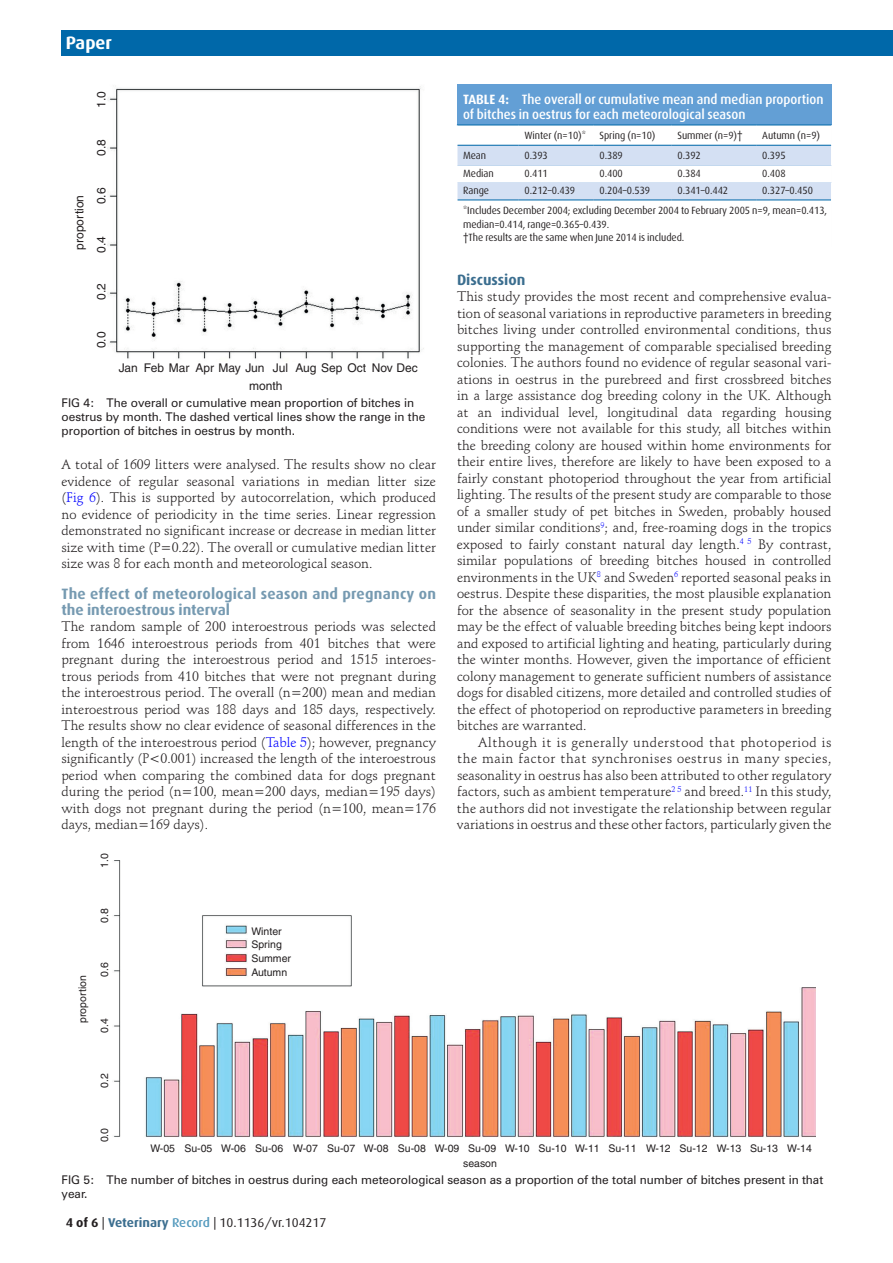
<style>
.page{position:relative;width:893px;height:1263px;background:#fff}
.page>*{position:absolute;margin:0;border:0;box-sizing:border-box;transform-origin:0 0}
.t1{font:700 18px "Dax";color:#fff}
.t2{font:700 15px/15.8px "Dax";letter-spacing:.01em;color:#769ab1}
.t3{font:700 15px "Dax";color:#3b6e8f}
.t4{font:13.5px/16.5px "Schneidler BT";color:#231f20;text-align:justify}
.t5{font:500 13.5px/15px "Dax";color:#fff;scale:.95 1}
.t6{font:12.75px "Dax";color:#231f20}
.t7{font:12px/14.2px "Zurich BT";color:#231f20}
.t8{font:12px/17.9px "Helvetica";color:#231f20;text-align:center}
.t9{font:10.5px/20.2px "Dax";letter-spacing:-.005em;color:#231f20;scale:.95 1}
.t10{font:10.5px/14.2px "Helvetica";color:#231f20}
.s1{color:#00f}
.s2{font-weight:700}
.s3{font-weight:700;color:#3b6e8f}
.s4{font-weight:500;color:#569bbe}
</style>
<div class="page">
<div style="left:62px;top:30px;width:831px;height:25px;background:#0068a9"></div>
<img style="left:107px;top:86px;width:317px;height:273px">
<img style="left:113px;top:860px;width:703px;height:278px">
<div style="left:457px;top:85px;width:374px;height:162px;background:#639fd5"></div>
<div style="left:458px;top:201px;width:373px;height:46px;background:#fff"></div>
<hr style="left:457px;top:200px;width:61px;height:1px;background:#0068a9">
<hr style="left:518px;top:200px;width:75px;height:1px;background:#0068a9">
<hr style="left:593px;top:200px;width:78px;height:1px;background:#0068a9">
<hr style="left:671px;top:200px;width:85px;height:1px;background:#0068a9">
<hr style="left:756px;top:200px;width:75px;height:1px;background:#0068a9">
<hr style="left:457px;top:200px;width:1px;height:47px;background:#fff">
<svg style="left:457px;top:125px;width:375px;height:75px;background:#e2ebf6"></svg>
<h1 class="t1" style="left:66px;top:33px;width:48px">Paper</h1>
<p class="t8" style="left:92px;top:108px;width:18px;rotate:-90deg">1.0</p>
<p class="t8" style="left:92px;top:156px;width:18px;rotate:-90deg">0.8</p>
<p class="t8" style="left:70px;top:250px;width:56px;rotate:-90deg">proportion</p>
<p class="t8" style="left:92px;top:204px;width:18px;rotate:-90deg">0.6</p>
<p class="t8" style="left:92px;top:253px;width:18px;rotate:-90deg">0.4</p>
<p class="t8" style="left:92px;top:300px;width:18px;rotate:-90deg">0.2</p>
<p class="t8" style="left:92px;top:348px;width:18px;rotate:-90deg">0.0</p>
<p class="t8" style="left:119px;top:359px;width:301px">Jan Feb Mar Apr May Jun Jul Aug Sep Oct Nov Dec month</p>
<p class="t7" style="left:62px;top:395px;width:365px">FIG 4: The overall or cumulative mean proportion of bitches in oestrus by month. The dashed vertical lines show the range in the proportion of bitches in oestrus by month.</p>
<p class="t4" style="left:62px;top:456px;width:376px">A total of 1609 litters were analysed. The results show no clear evidence of regular seasonal variations in median litter size (<span class="s1">Fig 6</span>). This is supported by autocorrelation, which produced no evidence of periodicity in the time series. Linear regression demonstrated no significant increase or decrease in median litter size with time (P=0.22). The overall or cumulative median litter size was 8 for each month and meteorological season.</p>
<p class="t2" style="left:62px;top:586px;width:376px">The effect of meteorological season and pregnancy on the interoestrous interval</p>
<p class="t4" style="left:62px;top:618px;width:376px">The random sample of 200 interoestrous periods was selected from 1646 interoestrous periods from 401 bitches that were pregnant during the interoestrous period and 1515 interoes&shy;trous periods from 410 bitches that were not pregnant during the interoestrous period. The overall (n=200) mean and median interoestrous period was 188 days and 185 days, respectively.<br>The results show no clear evidence of seasonal differences in the length of the interoestrous period (<span class="s1">Table 5</span>); however, pregnancy significantly (P&lt;0.001) increased the length of the interoestrous period when comparing the combined data for dogs pregnant during the period (n=100, mean=200 days, median=195 days) with dogs not pregnant during the period (n=100, mean=176 days, median=169 days).</p>
<p class="t10" style="left:97px;top:868px;width:16px;rotate:-90deg">1.0</p>
<p class="t10" style="left:97px;top:923px;width:16px;rotate:-90deg">0.8</p>
<p class="t10" style="left:75px;top:1023px;width:49px;rotate:-90deg">proportion</p>
<p class="t10" style="left:97px;top:977px;width:16px;rotate:-90deg">0.6</p>
<p class="t10" style="left:97px;top:1032px;width:16px;rotate:-90deg">0.4</p>
<p class="t10" style="left:97px;top:1088px;width:16px;rotate:-90deg">0.2</p>
<p class="t10" style="left:97px;top:1142px;width:16px;rotate:-90deg">0.0</p>
<p class="t10" style="left:251px;top:924px;width:32px">Winter</p>
<p class="t10" style="left:251px;top:937px;width:41px">Spring<br>Summer<br>Autumn</p>
<p class="t5" style="left:463px;top:92px;width:381px"><span class="s2">TABLE 4:</span> The overall or cumulative mean and median proportion of bitches in oestrus for each meteorological season</p>
<p class="t9" style="left:524px;top:126px;width:66px">Winter (n=10)*</p>
<p class="t9" style="left:599px;top:126px;width:60px">Spring (n=10)</p>
<p class="t9" style="left:677px;top:126px;width:70px">Summer (n=9)†</p>
<p class="t9" style="left:762px;top:126px;width:62px">Autumn (n=9)</p>
<p class="t9" style="left:463px;top:146px;width:26px">Mean</p>
<p class="t9" style="left:524px;top:146px;width:26px">0.393</p>
<p class="t9" style="left:599px;top:146px;width:26px">0.389</p>
<p class="t9" style="left:677px;top:146px;width:26px">0.392</p>
<p class="t9" style="left:762px;top:146px;width:26px">0.395</p>
<p class="t9" style="left:463px;top:163px;width:34px">Median</p>
<p class="t9" style="left:524px;top:163px;width:26px">0.411</p>
<p class="t9" style="left:599px;top:163px;width:26px">0.400</p>
<p class="t9" style="left:677px;top:163px;width:26px">0.384</p>
<p class="t9" style="left:762px;top:163px;width:26px">0.408</p>
<p class="t9" style="left:463px;top:180px;width:29px">Range</p>
<p class="t9" style="left:524px;top:180px;width:55px">0.212–0.439</p>
<p class="t9" style="left:599px;top:180px;width:55px">0.204–0.539</p>
<p class="t9" style="left:677px;top:180px;width:55px">0.341–0.442</p>
<p class="t9" style="left:463px;top:180px;width:385px;text-indent:299px">0.327–0.450 *Includes December 2004; excluding December 2004 to February 2005 n=9, mean=0.413,</p>
<p class="t9" style="left:463px;top:217px;width:234px;line-height:13.5px">median=0.414, range=0.365–0.439.<br>†The results are the same when June 2014 is included.</p>
<p class="t3" style="left:457px;top:271px;width:70px">Discussion</p>
<p class="t4" style="left:457px;top:288px;width:376px">This study provides the most recent and comprehensive evalua&shy;tion of seasonal variations in reproductive parameters in breeding bitches living under controlled environmental conditions, thus supporting the management of comparable specialised breeding colonies. The authors found no evidence of regular seasonal vari&shy;ations in oestrus in the purebreed and first crossbreed bitches in a large assistance dog breeding colony in the UK. Although at an individual level, longitudinal data regarding housing conditions were not available for this study, all bitches within the breeding colony are housed within home environments for their entire lives, therefore are likely to have been exposed to a fairly constant photoperiod throughout the year from artificial lighting. The results of the present study are comparable to those of a smaller study of pet bitches in Sweden, probably housed under similar conditions<sup>9</sup>; and, free-roaming dogs in the tropics exposed to fairly constant natural day length.<sup>4</sup> <sup>5</sup> By contrast, similar populations of breeding bitches housed in controlled environments in the UK<sup>8</sup> and Sweden<sup>6</sup> reported seasonal peaks in oestrus. Despite these disparities, the most plausible explanation for the absence of seasonality in the present study population may be the effect of valuable breeding bitches being kept indoors and exposed to artificial lighting and heating, particularly during the winter months. However, given the importance of efficient colony management to generate sufficient numbers of assistance dogs for disabled citizens, more detailed and controlled studies of the effect of photoperiod on reproductive parameters in breeding bitches are warranted.</p>
<p class="t4" style="left:457px;top:734px;width:376px;text-indent:21px">Although it is generally understood that photoperiod is the main factor that synchronises oestrus in many species, seasonality in oestrus has also been attributed to other regulatory factors, such as ambient temperature<sup>2</sup> <sup>5</sup> and breed.<sup>11</sup> In this study, the authors did not investigate the relationship between regular variations in oestrus and these other factors, particularly given the</p>
<p class="t10" style="left:150px;top:1141px;width:63px">W-05 Su-05</p>
<p class="t10" style="left:463px;top:1141px;width:68px;line-height:15.1px;text-indent:-170px">W-07 Su-07 W-08 Su-08 W-09 Su-09 W-10 season</p>
<p class="t10" style="left:221px;top:1141px;width:63px">W-06 Su-06</p>
<p class="t10" style="left:538px;top:1141px;width:275px">Su-10 W-11 Su-11 W-12 Su-12 W-13 Su-13 W-14</p>
<p class="t7" style="left:62px;top:1172px;width:763px">FIG 5: The number of bitches in oestrus during each meteorological season as a proportion of the total number of bitches present in that year.</p>
<p class="t6" style="left:66px;top:1215px;width:262px"><span class="s2">4 of 6</span> | <span class="s3">Veterinary</span> <span class="s4">Record</span> | 10.1136/vr.104217</p>
</div>
